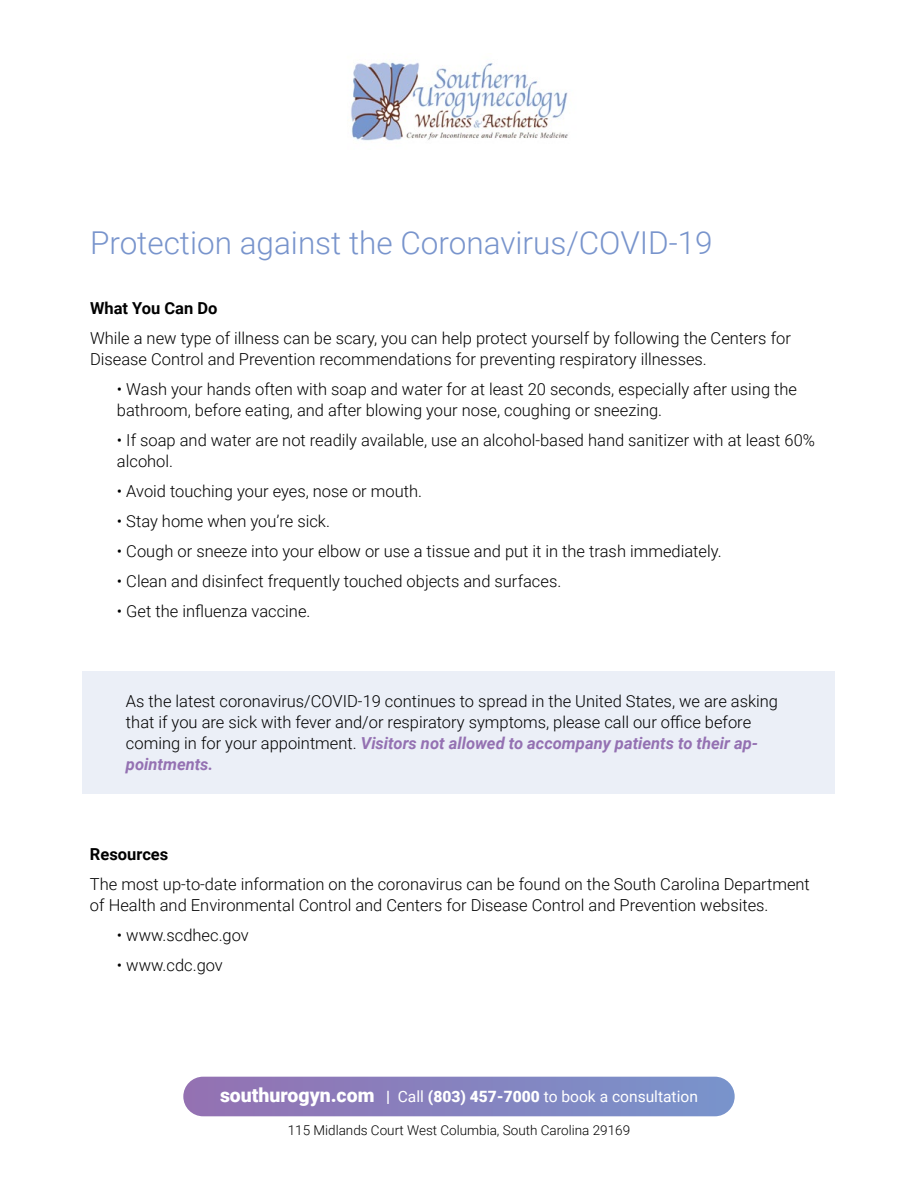
<style>
.page{position:relative;width:918px;height:1188px;background:#fff}
.page>*{position:absolute;margin:0;border:0;box-sizing:border-box;transform-origin:0 0}
.t1{font:300 31.5px "Roboto";color:#7894cc}
.t2{font:300 16.5px/21px "Roboto";color:#000}
.t3{font:700 16.5px "Roboto";color:#000}
.t4{font:15.6px "Roboto";color:#fff}
.t5{font:300 13.5px "Roboto";color:#000}
.s1{font-weight:700;font-style:italic;color:#9471b2}
.s2{font-weight:900;font-size:19.5px}
.s3{font-weight:900}
</style>
<div class="page">
<img style="left:351px;top:62px;width:217px;height:79px">
<div style="left:183px;top:1077px;width:552px;height:39px;background:linear-gradient(to right,#9471b2,#7994cc);border-radius:20px"></div>
<div style="left:83px;top:671px;width:752px;height:123px;background:#ebeff7"></div>
<h1 class="t1" style="left:90px;top:221px;width:624px">Protection against the Coronavirus/COVID-19</h1>
<p class="t3" style="left:90px;top:297px;width:129px">What You Can Do</p>
<p class="t2" style="left:90px;top:327px;width:702px">While a new type of illness can be scary, you can help protect yourself by following the Centers for<br>Disease Control and Prevention recommendations for preventing respiratory illnesses.</p>
<p class="t2" style="left:117px;top:378px;width:682px">• Wash your hands often with soap and water for at least 20 seconds, especially after using the bathroom, before eating, and after blowing your nose, coughing or sneezing.</p>
<p class="t2" style="left:117px;top:429px;width:700px">• If soap and water are not readily available, use an alcohol-based hand sanitizer with at least 60% alcohol.</p>
<p class="t2" style="left:117px;top:480px;width:307px">• Avoid touching your eyes, nose or mouth.</p>
<p class="t2" style="left:117px;top:510px;width:215px">• Stay home when you’re sick.</p>
<p class="t2" style="left:117px;top:540px;width:606px">• Cough or sneeze into your elbow or use a tissue and put it in the trash immediately.</p>
<p class="t2" style="left:117px;top:570px;width:446px">• Clean and disinfect frequently touched objects and surfaces.</p>
<p class="t2" style="left:117px;top:600px;width:195px">• Get the influenza vaccine.</p>
<p class="t2" style="left:126px;top:690px;width:654px">As the latest coronavirus/COVID-19 continues to spread in the United States, we are asking that if you are sick with fever and/or respiratory symptoms, please call our office before coming in for your appointment. <span class="s1">Visitors not allowed to accompany patients to their ap&shy;pointments.</span></p>
<p class="t3" style="left:90px;top:843px;width:80px">Resources</p>
<p class="t2" style="left:90px;top:873px;width:721px">The most up-to-date information on the coronavirus can be found on the South Carolina Department of Health and Environmental Control and Centers for Disease Control and Prevention websites.</p>
<p class="t2" style="left:117px;top:924px;width:133px">• www.scdhec.gov</p>
<p class="t2" style="left:117px;top:954px;width:107px">• www.cdc.gov</p>
<p class="t4" style="left:220px;top:1085px;width:479px"><span class="s2">southurogyn.com</span> <span class="s3">|</span> Call <span class="s3">(803) 457-7000</span> to book a consultation</p>
<p class="t5" style="left:288px;top:1121px;width:344px">115 Midlands Court West Columbia, South Carolina 29169</p>
</div>
